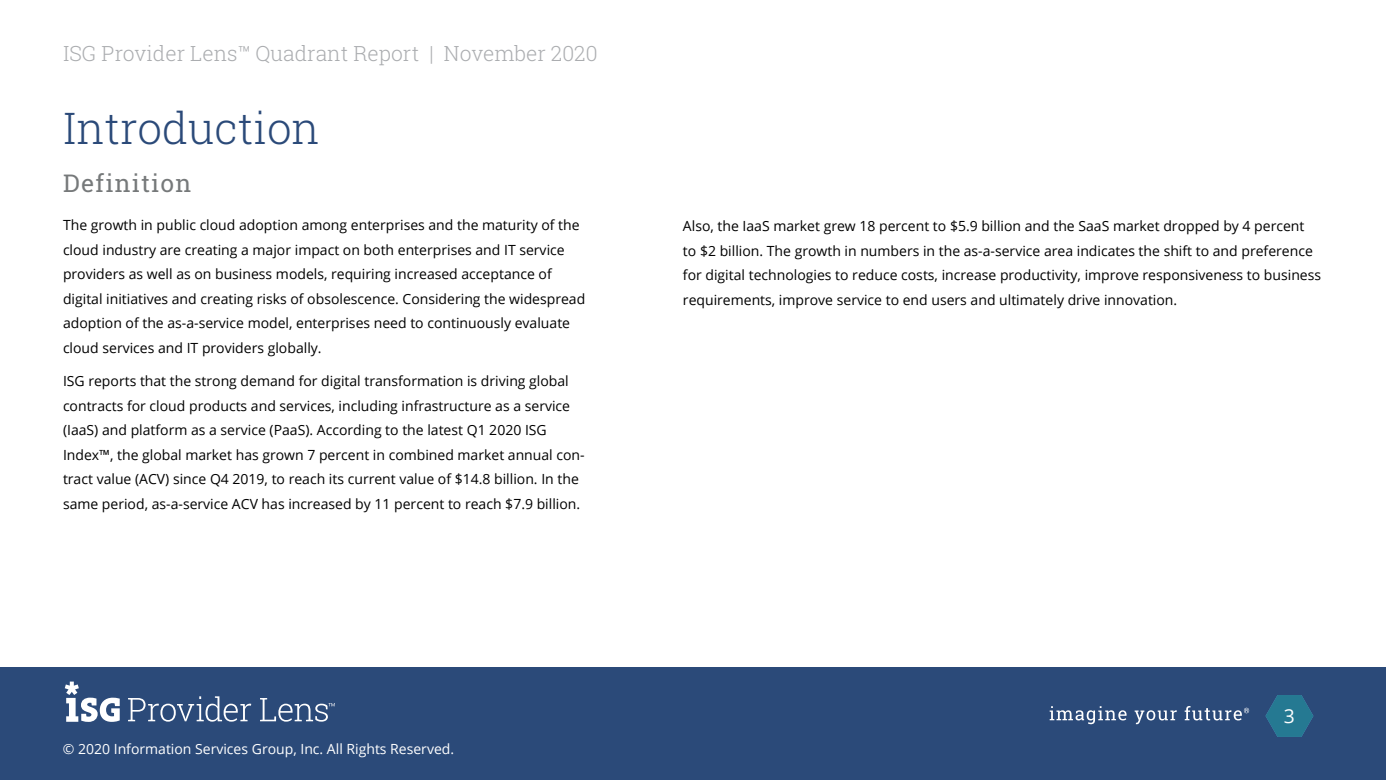
<style>
.page{position:relative;width:1386px;height:780px;background:#fff}
.page>*{position:absolute;margin:0;border:0;box-sizing:border-box;transform-origin:0 0}
.t1{font:300 43.75px "Roboto Slab";color:#2b4a79}
.Body_Copy{font:24.5px "Roboto Slab";letter-spacing:.05em;color:#76797a}
.t2{font:300 21px "Roboto Slab";color:#abadb0}
.t3{font:19.25px "Open Sans";color:#fff}
.Body_Copy-2{font:14px/24.5px "Open Sans";color:#000}
.Report_Cover_Title{font:14px "Open Sans";color:#fff}
</style>
<div class="page">
<div style="left:0;top:667px;width:1386px;height:113px;background:#2b4a79"></div>
<svg style="left:1050px;top:706px;width:77px;height:18px"></svg>
<svg style="left:1135px;top:710px;width:42px;height:14px"></svg>
<svg style="left:1185px;top:706px;width:64px;height:14px"></svg>
<svg style="left:128px;top:696px;width:123px;height:25px"></svg>
<svg style="left:260px;top:698px;width:75px;height:23px"></svg>
<svg style="left:65px;top:681px;width:55px;height:41px"></svg>
<svg style="left:1266px;top:695px;width:47px;height:42px"></svg>
<p class="t2" style="left:63px;top:39px;width:536px">ISG Provider Lens™ Quadrant Report | November 2020</p>
<p class="t1" style="left:63px;top:98px;width:258px">Introduction</p>
<p class="Body_Copy" style="left:63px;top:166px;width:130px">Definition</p>
<p class="Body_Copy-2" style="left:63px;top:213px;width:524px">The growth in public cloud adoption among enterprises and the maturity of the cloud industry are creating a major impact on both enterprises and IT service providers as well as on business models, requiring increased acceptance of digital initiatives and creating risks of obsolescence. Considering the widespread adoption of the as-a-service model, enterprises need to continuously evaluate cloud services and IT providers globally.</p>
<p class="Body_Copy-2" style="left:63px;top:368px;width:523px">ISG reports that the strong demand for digital transformation is driving global contracts for cloud products and services, including infrastructure as a service (IaaS) and platform as a service (PaaS). According to the latest Q1 2020 ISG Index™, the global market has grown 7 percent in combined market annual con&shy;tract value (ACV) since Q4 2019, to reach its current value of $14.8 billion. In the same period, as-a-service ACV has increased by 11 percent to reach $7.9 billion.</p>
<p class="Report_Cover_Title" style="left:63px;top:739px;width:393px">© 2020 Information Services Group, Inc. All Rights Reserved.</p>
<p class="Body_Copy-2" style="left:683px;top:213px;width:640px">Also, the IaaS market grew 18 percent to $5.9 billion and the SaaS market dropped by 4 percent to $2 billion. The growth in numbers in the as-a-service area indicates the shift to and preference for digital technologies to reduce costs, increase productivity, improve responsiveness to business requirements, improve service to end users and ultimately drive innovation.</p>
<h3 class="t3" style="left:1284px;top:701px;width:13px">3</h3>
</div>
